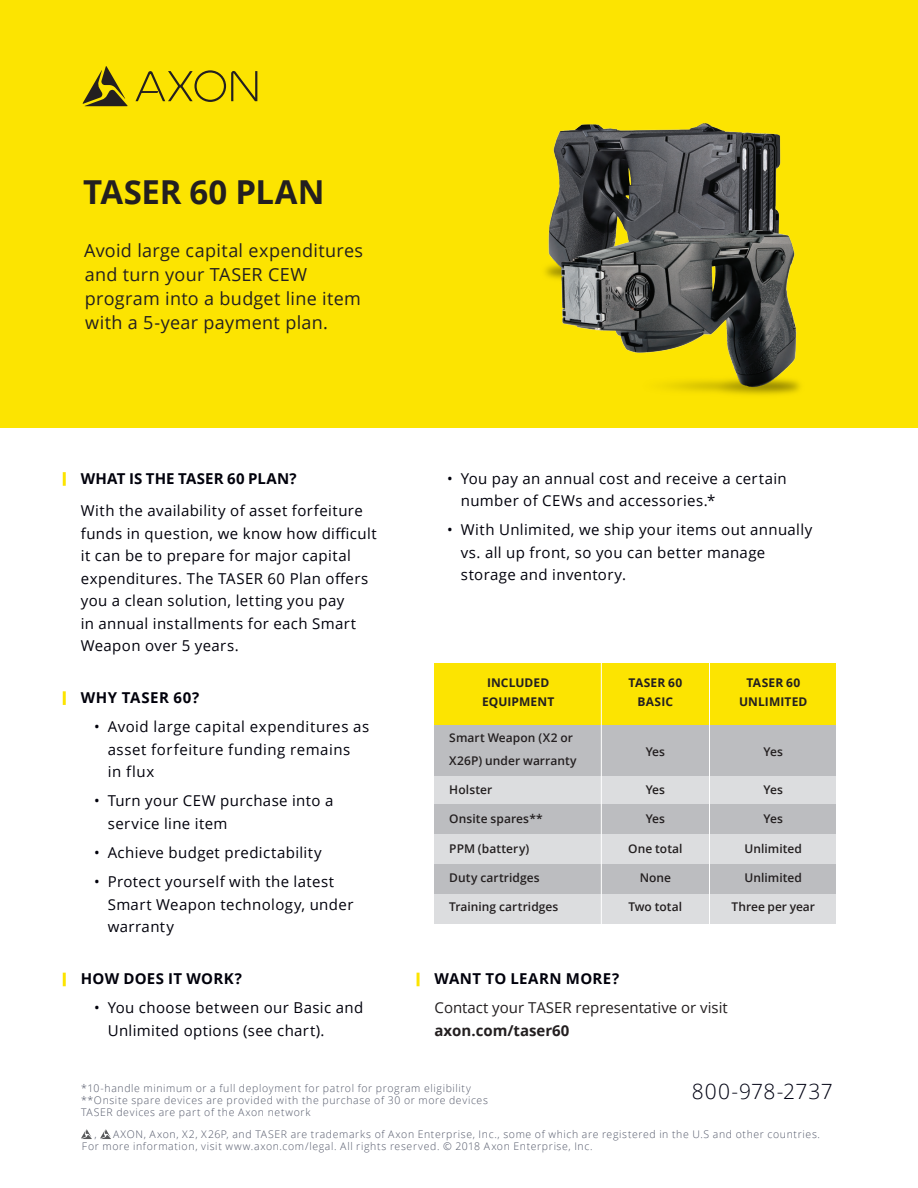
<style>
.page{position:relative;width:918px;height:1188px;background:#fff}
.page>*{position:absolute;margin:0;border:0;box-sizing:border-box;transform-origin:0 0}
.t1{font:700 33px "Open Sans";letter-spacing:-.005em;color:#231f20}
.t2{font:300 21px "Open Sans";letter-spacing:.02em;color:#000212}
.t3{font:18px/24px "Open Sans";letter-spacing:.015em;color:#231f20}
.t4{font:15px/22.5px "Open Sans";letter-spacing:.025em;color:#00000b}
.t5{font:700 15px "Open Sans";letter-spacing:.02em;color:#00000b}
.t6{font:15px "Open Sans";color:#231f20}
.t7{font:700 15px "Open Sans";color:#231f20}
.t8{font:700 15px "Open Sans";letter-spacing:.04em;color:#00000b}
.t9{font:600 12px "Open Sans";letter-spacing:.005em;color:#231f20}
.t10{font:700 12px "Open Sans";letter-spacing:.01em;color:#231f20}
.t11{font:300 10.5px/12px "Open Sans";letter-spacing:.06em;color:#535869}
</style>
<div class="page">
<div style="left:434px;top:664px;width:402px;height:61px;background:#fce401"></div>
<div style="left:434px;top:775px;width:402px;height:30px;background:#dcdddf"></div>
<div style="left:434px;top:725px;width:402px;height:51px;background:#bcbdc0"></div>
<div style="left:434px;top:805px;width:402px;height:29px;background:#bcbdc0"></div>
<div style="left:434px;top:834px;width:402px;height:30px;background:#dcdddf"></div>
<div style="left:434px;top:864px;width:402px;height:30px;background:#bcbdc0"></div>
<div style="left:434px;top:894px;width:402px;height:30px;background:#dcdddf"></div>
<div style="left:0;top:0;width:918px;height:428px;background:#fce401"></div>
<hr style="left:63px;top:472px;width:3px;height:14px;background:#fce401">
<hr style="left:63px;top:691px;width:3px;height:14px;background:#fce401">
<svg style="left:63px;top:973px;width:3px;height:13px"></svg>
<svg style="left:417px;top:973px;width:3px;height:13px"></svg>
<img style="left:545px;top:123px;width:255px;height:272px">
<svg style="left:83px;top:66px;width:45px;height:40px"></svg>
<svg style="left:136px;top:70px;width:121px;height:32px"></svg>
<svg style="left:81px;top:1129px;width:11px;height:10px"></svg>
<svg style="left:100px;top:1129px;width:11px;height:10px"></svg>
<hr style="left:601px;top:661px;width:1px;height:272px;background:#fff">
<hr style="left:709px;top:661px;width:1px;height:272px;background:#fff">
<p class="t1" style="left:83px;top:169px;width:243px">TASER 60 PLAN</p>
<p class="t3" style="left:84px;top:238px;width:281px">Avoid large capital expenditures and turn your TASER CEW program into a budget line item with a 5-year payment plan.</p>
<p class="t5" style="left:81px;top:468px;width:217px">WHAT IS THE TASER 60 PLAN?</p>
<p class="t4" style="left:81px;top:499px;width:297px">With the availability of asset forfeiture funds in question, we know how difficult it can be to prepare for major capital expenditures. The TASER 60 Plan offers you a clean solution, letting you pay<br>in annual installments for each Smart Weapon over 5 years.</p>
<p class="t8" style="left:81px;top:687px;width:120px">WHY TASER 60?</p>
<p class="t4" style="left:108px;top:715px;width:263px;text-indent:-14px">• Avoid large capital expenditures as asset forfeiture funding remains<br>in flux</p>
<p class="t4" style="left:108px;top:789px;width:227px;text-indent:-14px">• Turn your CEW purchase into a service line item</p>
<p class="t4" style="left:94px;top:841px;width:229px">• Achieve budget predictability</p>
<p class="t4" style="left:108px;top:870px;width:247px;text-indent:-14px">• Protect yourself with the latest<br>Smart Weapon technology, under warranty</p>
<p class="t5" style="left:81px;top:968px;width:163px">HOW DOES IT WORK?</p>
<p class="t4" style="left:108px;top:996px;width:257px;text-indent:-14px">• You choose between our Basic and<br>Unlimited options (see chart).</p>
<p class="t4" style="left:461px;top:467px;width:327px;text-indent:-14px">• You pay an annual cost and receive a certain number of CEWs and accessories.*</p>
<p class="t4" style="left:461px;top:518px;width:353px;text-indent:-14px">• With Unlimited, we ship your items out annually vs. all up front, so you can better manage storage and inventory.</p>
<p class="t10" style="left:487px;top:674px;width:64px">INCLUDED</p>
<p class="t10" style="left:482px;top:694px;width:74px">EQUIPMENT</p>
<p class="t9" style="left:449px;top:730px;width:125px">Smart Weapon (X2 or</p>
<p class="t9" style="left:449px;top:752px;width:129px">X26P) under warranty</p>
<p class="t9" style="left:449px;top:782px;width:45px">Holster</p>
<p class="t9" style="left:449px;top:811px;width:95px">Onsite spares**</p>
<p class="t9" style="left:449px;top:840px;width:81px">PPM (battery)</p>
<p class="t9" style="left:449px;top:869px;width:92px">Duty cartridges</p>
<p class="t9" style="left:449px;top:899px;width:111px">Training cartridges</p>
<p class="t10" style="left:629px;top:674px;width:55px">TASER 60</p>
<p class="t10" style="left:638px;top:694px;width:37px">BASIC</p>
<p class="t9" style="left:646px;top:743px;width:21px">Yes</p>
<p class="t9" style="left:646px;top:781px;width:21px">Yes</p>
<p class="t9" style="left:646px;top:811px;width:21px">Yes</p>
<p class="t9" style="left:628px;top:840px;width:56px">One total</p>
<p class="t9" style="left:640px;top:869px;width:33px">None</p>
<p class="t9" style="left:629px;top:898px;width:55px">Two total</p>
<p class="t10" style="left:746px;top:674px;width:55px">TASER 60</p>
<p class="t10" style="left:739px;top:694px;width:70px">UNLIMITED</p>
<p class="t9" style="left:764px;top:743px;width:21px">Yes</p>
<p class="t9" style="left:764px;top:781px;width:21px">Yes</p>
<p class="t9" style="left:764px;top:811px;width:21px">Yes</p>
<p class="t9" style="left:745px;top:840px;width:59px">Unlimited</p>
<p class="t9" style="left:745px;top:869px;width:59px">Unlimited</p>
<p class="t9" style="left:732px;top:898px;width:85px">Three per year</p>
<p class="t5" style="left:435px;top:968px;width:186px">WANT TO LEARN MORE?</p>
<p class="t6" style="left:435px;top:998px;width:295px">Contact your TASER representative or visit</p>
<p class="t7" style="left:435px;top:1020px;width:136px">axon.com/taser60</p>
<p class="t11" style="left:81px;top:1082px;width:392px">*10-handle minimum or a full deployment for patrol for program eligibility</p>
<p class="t11" style="left:81px;top:1094px;width:408px">**Onsite spare devices are provided with the purchase of 30 or more devices</p>
<p class="t11" style="left:81px;top:1106px;width:231px">TASER devices are part of the Axon network</p>
<p class="t2" style="left:692px;top:1077px;width:142px">800-978-2737</p>
<p class="t11" style="left:82px;top:1128px;width:740px;text-indent:31px">AXON, Axon, X2, X26P, and TASER are trademarks of Axon Enterprise, Inc., some of which are registered in the U.S and other countries.<br>For more information, visit www.axon.com/legal. All rights reserved. © 2018 Axon Enterprise, Inc.</p>
<p class="t11" style="left:95px;top:1128px;width:4px">,</p>
</div>
